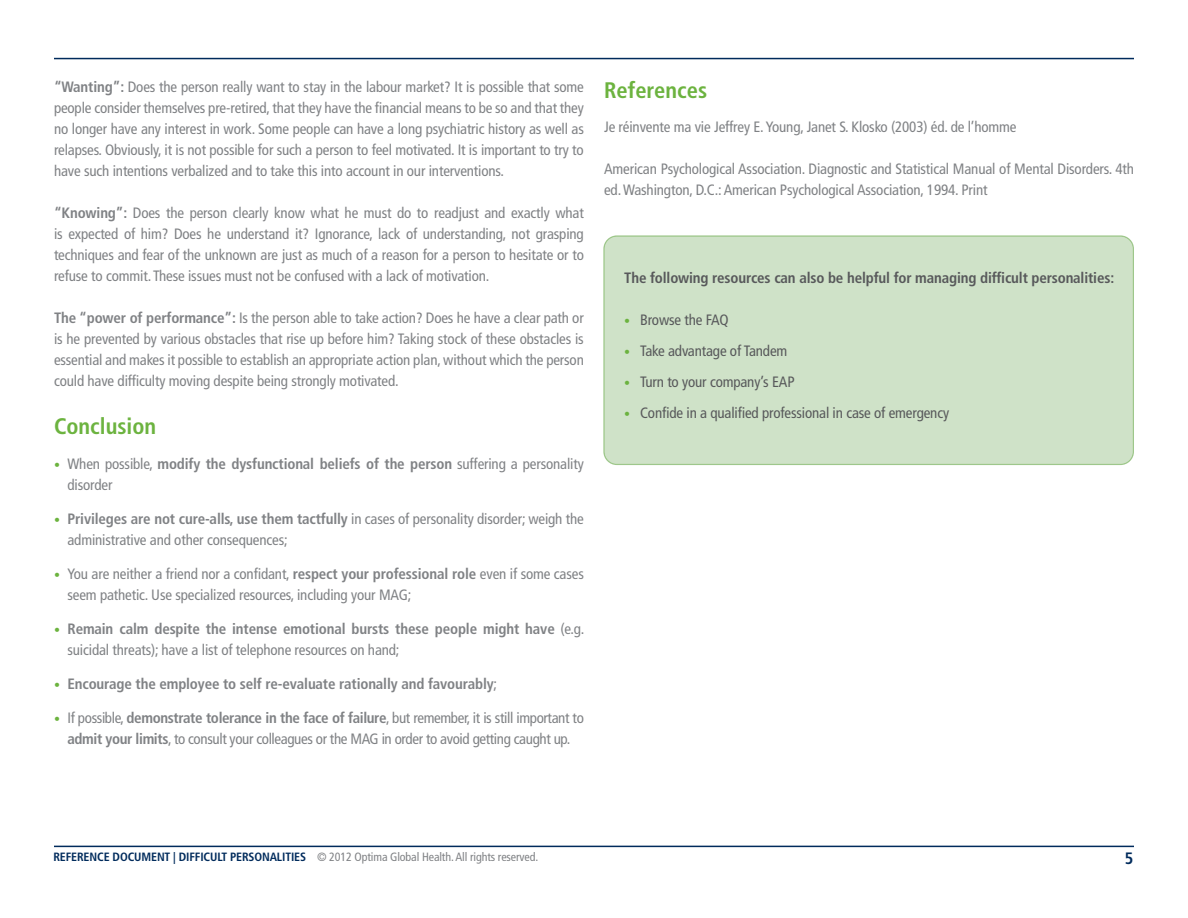
<style>
.page{position:relative;width:1188px;height:918px;background:#fff}
.page>*{position:absolute;margin:0;border:0;box-sizing:border-box;transform-origin:0 0}
.t1{font:700 condensed 22.5px "Frutiger";color:#6cb33f}
.t2{font:700 condensed 16.5px "Frutiger";color:#002b5c}
.t3{font:condensed 15px/21px "Frutiger";letter-spacing:-.01em;color:#808285}
.t4{font:700 condensed 15px/21px "Frutiger";letter-spacing:-.01em;color:#808285}
.t5{font:condensed 15px "Frutiger";letter-spacing:-.01em;color:#58595b}
.t6{font:700 condensed 15px "Frutiger";letter-spacing:-.01em;color:#58595b}
.t7{font:condensed 12px "Frutiger";letter-spacing:-.01em;color:#808285}
.s1{font-weight:700}
.s2{font-size:12px;color:#6cb33f}
.s3{font-weight:400;font-size:12px;color:#6cb33f}
.s4{font-weight:400}
.s5{font-weight:700;color:#002b5c}
</style>
<div class="page">
<hr style="left:54px;top:58px;width:1080px;height:1px;background:#002b5c">
<hr style="left:54px;top:846px;width:1080px;height:1px;background:#002b5c">
<div style="left:603px;top:235px;width:531px;height:230px;background:#cfe2c8"></div>
<p class="t3" style="left:54px;top:77px;width:531px;text-align:justify"><span class="s1">“Wanting”:</span> Does the person really want to stay in the labour market? It is possible that some people consider themselves pre-retired, that they have the financial means to be so and that they no longer have any interest in work. Some people can have a long psychiatric history as well as relapses. Obviously, it is not possible for such a person to feel motivated. It is important to try to have such intentions verbalized and to take this into account in our interventions.</p>
<p class="t3" style="left:54px;top:203px;width:531px;text-align:justify"><span class="s1">“Knowing”:</span> Does the person clearly know what he must do to readjust and exactly what is expected of him? Does he understand it? Ignorance, lack of understanding, not grasping techniques and fear of the unknown are just as much of a reason for a person to hesitate or to refuse to commit. These issues must not be confused with a lack of motivation.</p>
<p class="t3" style="left:54px;top:308px;width:531px;text-align:justify"><span class="s1">The “power of performance”:</span> Is the person able to take action? Does he have a clear path or is he prevented by various obstacles that rise up before him? Taking stock of these obstacles is essential and makes it possible to establish an appropriate action plan, without which the person could have difficulty moving despite being strongly motivated.</p>
<h1 class="t1" style="left:54px;top:413px;width:104px">Conclusion</h1>
<p class="t3" style="left:68px;top:453px;width:518px;text-indent:-14px"><span class="s2">•</span> When possible, <span class="s1">modify the dysfunctional beliefs of the person</span> suffering a personality disorder</p>
<p class="t3" style="left:68px;top:508px;width:518px;text-indent:-14px"><span class="s2">•</span> <span class="s1">Privileges are not cure-alls, use them tactfully</span> in cases of personality disorder; weigh the administrative and other consequences;</p>
<p class="t3" style="left:67px;top:563px;width:518px;text-indent:-13px"><span class="s2">•</span> You are neither a friend nor a confidant, <span class="s1">respect your professional role</span> even if some cases seem pathetic. Use specialized resources, including your MAG;</p>
<p class="t4" style="left:68px;top:618px;width:518px;text-indent:-14px"><span class="s3">•</span> Remain calm despite the intense emotional bursts these people might have <span class="s4">(e.g. suicidal threats); have a list of telephone resources on hand;</span></p>
<p class="t4" style="left:54px;top:673px;width:445px"><span class="s3">•</span> Encourage the employee to self re-evaluate rationally and favourably<span class="s4">;</span></p>
<p class="t3" style="left:54px;top:707px;width:531px;text-align:center"><span class="s2">•</span> If possible, <span class="s1">demonstrate tolerance in the face of failure</span>, but remember, it is still important to <span class="s1">admit your limits</span>, to consult your colleagues or the MAG in order to avoid getting caught up.</p>
<h1 class="t1" style="left:604px;top:77px;width:105px">References</h1>
<p class="t3" style="left:604px;top:117px;width:414px">Je réinvente ma vie Jeffrey E. Young, Janet S. Klosko (2003) éd. de l’homme</p>
<p class="t3" style="left:604px;top:159px;width:531px">American Psychological Association. Diagnostic and Statistical Manual of Mental Disorders. 4th ed. Washington, D.C.: American Psychological Association, 1994. Print</p>
<p class="t6" style="left:624px;top:269px;width:491px">The following resources can also be helpful for managing difficult personalities:</p>
<p class="t5" style="left:624px;top:311px;width:106px"><span class="s2">•</span> Browse the FAQ</p>
<p class="t5" style="left:624px;top:342px;width:165px"><span class="s2">•</span> Take advantage of Tandem</p>
<p class="t5" style="left:624px;top:373px;width:172px"><span class="s2">•</span> Turn to your company’s EAP</p>
<p class="t5" style="left:624px;top:404px;width:326px"><span class="s2">•</span> Confide in a qualified professional in case of emergency</p>
<p class="t7" style="left:53px;top:850px;width:486px"><span class="s5">rEfErence Document | Difficult personalities</span> © 2012 Optima Global Health. All rights reserved.</p>
<p class="t2" style="left:1125px;top:849px;width:10px">5</p>
</div>
